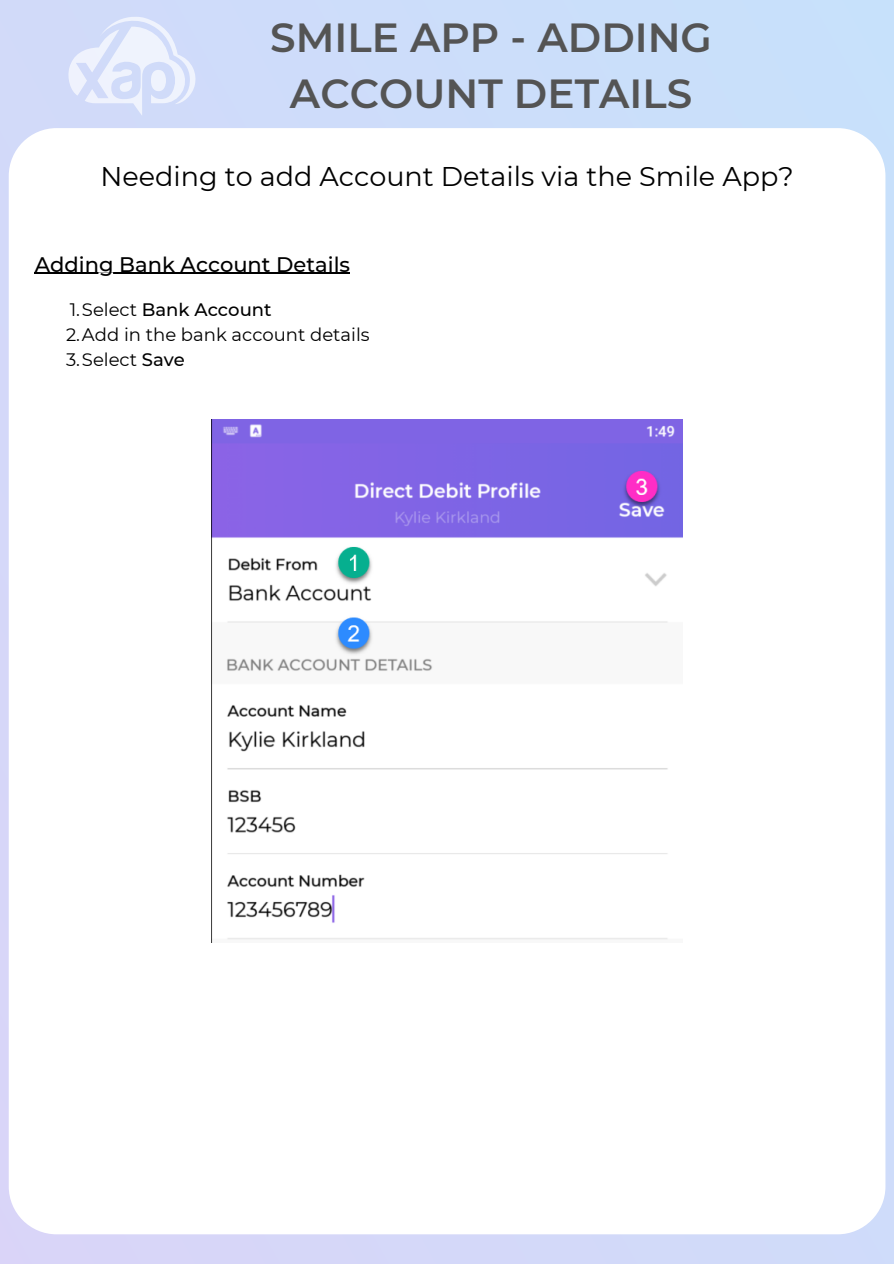
<style>
.page{position:relative;width:894px;height:1264px;background:#fff}
.page>*{position:absolute;margin:0;border:0;box-sizing:border-box;transform-origin:0 0}
.t1{font:600 40.5px/56.2px "Montserrat";color:#545454;text-align:center}
.t2{font:27px "Montserrat";color:#000}
.t3{font:500 21px "Montserrat";color:#000}
.t4{font:18px "Montserrat";color:#000}
.t5{font:500 18px "Montserrat";color:#000}
.s1{font-weight:400}
.s2{font-weight:500}
</style>
<div class="page">
<div style="left:0;top:0;width:893px;height:1263px;background:#cdddfa"></div>
<div style="left:9px;top:128px;width:876px;height:1106px;background:#fff;border-radius:48px"></div>
<svg style="left:68px;top:17px;width:128px;height:98px"></svg>
<img style="left:211px;top:420px;width:471px;height:522px">
<hr style="left:35px;top:273px;width:315px;height:1px;background:#000">
<p class="t1" style="left:270px;top:9px;width:443px">SMILE APP - ADDING<br>ACCOUNT DETAILS</p>
<p class="t2" style="left:101px;top:160px;width:694px">Needing to add Account Details via the Smile App?</p>
<p class="t3" style="left:35px;top:251px;width:316px">Adding Bank Account Details</p>
<p class="t5" style="left:70px;top:298px;width:203px"><span class="s1">1.Select</span> Bank Account</p>
<p class="t4" style="left:66px;top:323px;width:305px">2.Add in the bank account details</p>
<p class="t4" style="left:66px;top:348px;width:120px">3.Select <span class="s2">Save</span></p>
</div>
